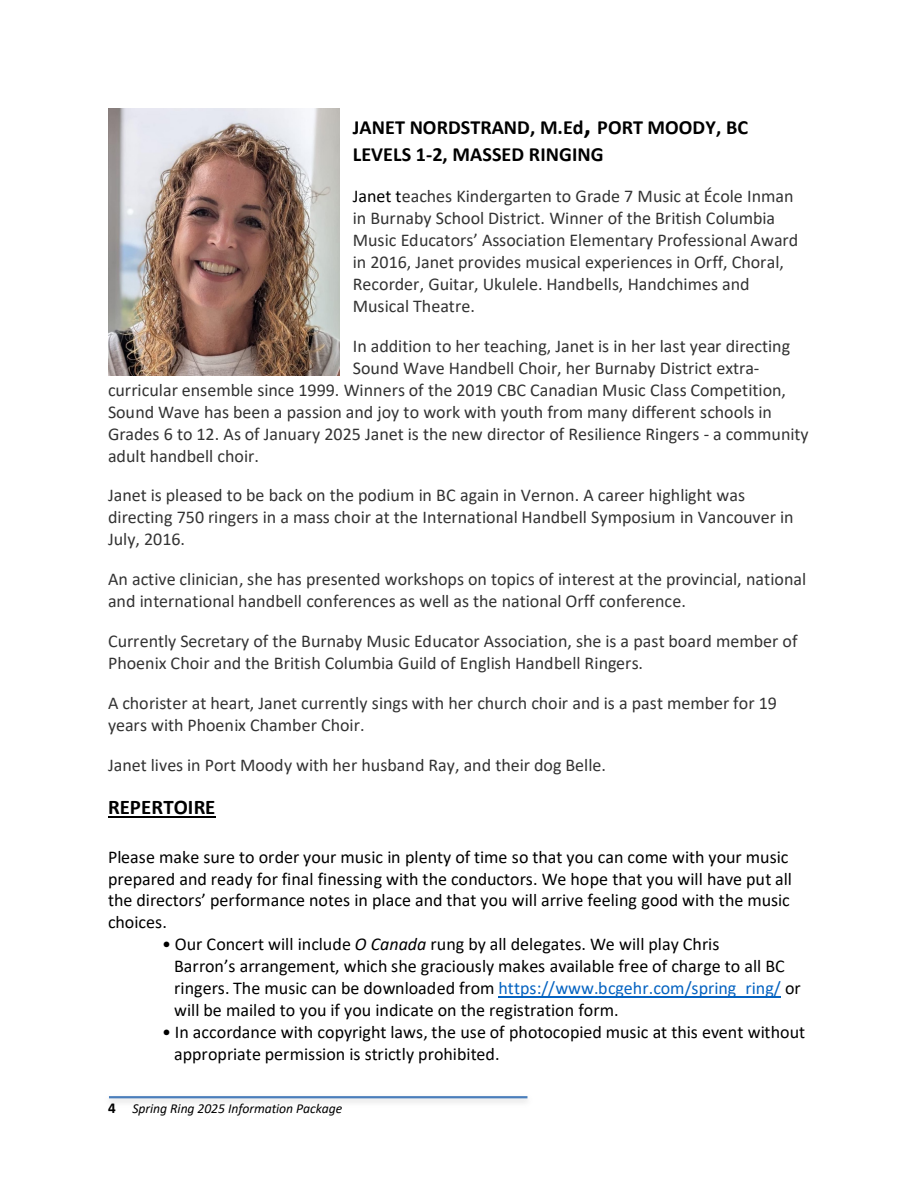
<style>
.page{position:relative;width:918px;height:1188px;background:#fff}
.page>*{position:absolute;margin:0;border:0;box-sizing:border-box;transform-origin:0 0}
.t1{font:700 20.85px "Calibri";letter-spacing:.005em;color:#000}
.t2{font:700 20.1px/27px "Calibri";letter-spacing:.005em;color:#000}
.t3{font:18px/21.9px "Calibri";color:#333}
.t4{font:18px/21.9px "Calibri";color:#000}
.t5{font:italic 13.65px "Calibri";letter-spacing:-.005em;color:#000}
.s1{font-size:27.75px}
.s2{color:#000}
.s3{font-style:italic}
.s4{color:#0563c1}
.s5{font-weight:700;font-style:normal;font-size:15.15px}
</style>
<div class="page">
<hr style="left:109px;top:1096px;width:418px;height:2px;background:#4a7ebb">
<hr style="left:108px;top:816px;width:108px;height:2px;background:#000">
<hr style="left:499px;top:996px;width:282px;height:2px;background:#0563c1">
<img style="left:108px;top:108px;width:231px;height:267px">
<p class="t2" style="left:353px;top:114px;width:397px">JANET NORDSTRAND, M.Ed<span class="s1">,</span> PORT MOODY, BC<br>LEVELS 1-2, MASSED RINGING</p>
<p class="t3" style="left:353px;top:185px;width:447px"><span class="s2">Janet t</span>eaches Kindergarten to Grade 7 Music at École Inman in Burnaby School District. Winner of the British Columbia Music Educators’ Association Elementary Professional Award in 2016, Janet provides musical experiences in Orff, Choral, Recorder, Guitar, Ukulele. Handbells, Handchimes and Musical Theatre.</p>
<p class="t3" style="left:353px;top:335px;width:439px">In addition to her teaching, Janet is in her last year directing</p>
<p class="t3" style="left:353px;top:357px;width:408px">Sound Wave Handbell Choir, her Burnaby District extra-</p>
<p class="t3" style="left:108px;top:379px;width:680px">curricular ensemble since 1999. Winners of the 2019 CBC Canadian Music Class Competition,</p>
<p class="t3" style="left:108px;top:401px;width:665px">Sound Wave has been a passion and joy to work with youth from many different schools in</p>
<p class="t3" style="left:108px;top:422px;width:702px">Grades 6 to 12. As of January 2025 Janet is the new director of Resilience Ringers - a community</p>
<p class="t3" style="left:108px;top:444px;width:153px">adult handbell choir.</p>
<p class="t3" style="left:108px;top:484px;width:687px">Janet is pleased to be back on the podium in BC again in Vernon. A career highlight was directing 750 ringers in a mass choir at the International Handbell Symposium in Vancouver in<br>July, 2016.</p>
<p class="t3" style="left:108px;top:568px;width:700px">An active clinician, she has presented workshops on topics of interest at the provincial, national and international handbell conferences as well as the national Orff conference.</p>
<p class="t3" style="left:108px;top:630px;width:691px">Currently Secretary of the Burnaby Music Educator Association, she is a past board member of<br>Phoenix Choir and the British Columbia Guild of English Handbell Ringers.</p>
<p class="t3" style="left:108px;top:692px;width:671px">A chorister at heart, Janet currently sings with her church choir and is a past member for 19 years with Phoenix Chamber Choir.</p>
<p class="t3" style="left:108px;top:754px;width:500px">Janet lives in Port Moody with her husband Ray, and their dog Belle.</p>
<p class="t1" style="left:108px;top:794px;width:109px">REPERTOIRE</p>
<p class="t4" style="left:108px;top:845px;width:685px">Please make sure to order your music in plenty of time so that you can come with your music prepared and ready for final finessing with the conductors. We hope that you will have put all the directors’ performance notes in place and that you will arrive feeling good with the music choices.</p>
<p class="t4" style="left:174px;top:933px;width:628px;text-indent:-12px">• Our Concert will include <span class="s3">O Canada</span> rung by all delegates. We will play Chris<br>Barron’s arrangement, which she graciously makes available free of charge to all BC ringers. The music can be downloaded from <span class="s4">https://www.bcgehr.com/spring_ring/</span> or will be mailed to you if you indicate on the registration form.</p>
<p class="t4" style="left:174px;top:1021px;width:632px;text-indent:-12px">• In accordance with copyright laws, the use of photocopied music at this event without appropriate permission is strictly prohibited.</p>
<p class="t5" style="left:108px;top:1100px;width:236px"><span class="s5">4</span> Spring Ring 2025 Information Package</p>
</div>
